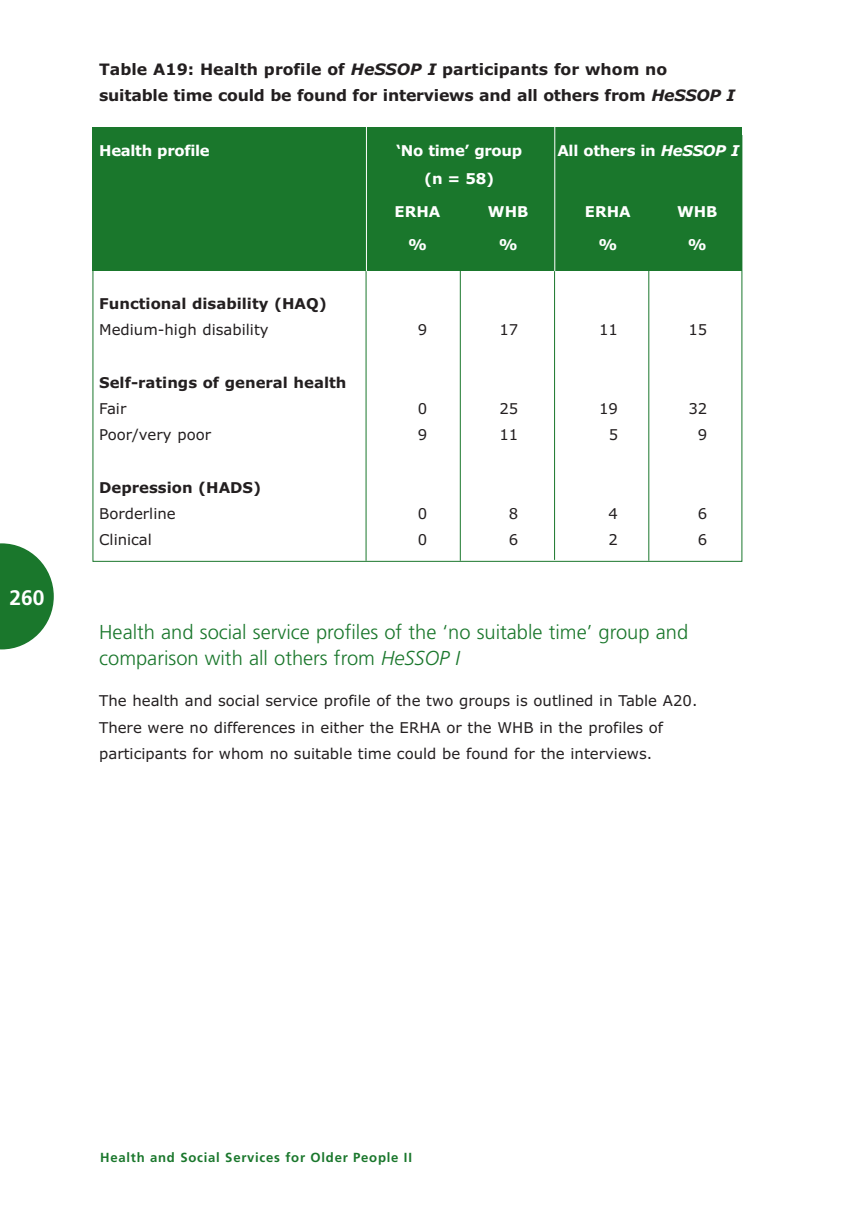
<style>
.page{position:relative;width:847px;height:1210px;background:#fff}
.page>*{position:absolute;margin:0;border:0;box-sizing:border-box;transform-origin:0 0}
.t1{font:700 21px "Frutiger";color:#fff}
.t2{font:300 20.12px/26.2px "Frutiger";color:#1a772c}
.t3{font:700 15.75px/26.2px "Verdana";letter-spacing:-.015em;color:#231f20}
.t4{font:14.88px/26.2px "Verdana";color:#231f20}
.t5{font:700 14.88px "Verdana";letter-spacing:-.02em;color:#fff}
.t6{font:700 14.88px "Verdana";color:#231f20}
.t7{font:700 13.12px "Frutiger";letter-spacing:.055em;color:#1a772c}
.s1{font-style:italic}
</style>
<div class="page">
<div style="left:92px;top:127px;width:650px;height:144px;background:#1a772c"></div>
<hr style="left:366px;top:215px;width:1px;height:345px;background:#1a772c">
<hr style="left:460px;top:215px;width:1px;height:345px;background:#1a772c">
<hr style="left:554px;top:215px;width:1px;height:345px;background:#1a772c">
<hr style="left:648px;top:215px;width:1px;height:345px;background:#1a772c">
<svg style="left:0;top:543px;width:54px;height:106px"></svg>
<hr style="left:366px;top:120px;width:1px;height:151px;background:#fff">
<hr style="left:554px;top:122px;width:1px;height:149px;background:#fff">
<h1 class="t1" style="left:9px;top:589px;width:37px">260</h1>
<p class="t3" style="left:99px;top:58px;width:638px">Table A19: Health profile of <span class="s1">HeSSOP I</span> participants for whom no suitable time could be found for interviews and all others from <span class="s1">HeSSOP I</span></p>
<p class="t5" style="left:99px;top:144px;width:112px">Health profile</p>
<p class="t5" style="left:396px;top:144px;width:127px">‘No time’ group</p>
<p class="t5" style="left:557px;top:144px;width:183px">All others in <span class="s1">HeSSOP I</span></p>
<p class="t5" style="left:424px;top:172px;width:71px">(n = 58)</p>
<p class="t5" style="left:395px;top:205px;width:47px">ERHA</p>
<p class="t5" style="left:488px;top:205px;width:42px">WHB</p>
<p class="t5" style="left:585px;top:205px;width:47px">ERHA</p>
<p class="t5" style="left:677px;top:205px;width:42px">WHB</p>
<p class="t5" style="left:408px;top:238px;width:20px">%</p>
<p class="t5" style="left:499px;top:238px;width:20px">%</p>
<p class="t5" style="left:598px;top:238px;width:20px">%</p>
<p class="t5" style="left:688px;top:238px;width:20px">%</p>
<p class="t6" style="left:99px;top:297px;width:229px">Functional disability (HAQ)</p>
<p class="t4" style="left:99px;top:318px;width:171px">Medium-high disability</p>
<p class="t4" style="left:418px;top:318px;width:11px">9</p>
<p class="t4" style="left:499px;top:318px;width:20px">17</p>
<p class="t4" style="left:599px;top:318px;width:20px">11</p>
<p class="t4" style="left:688px;top:318px;width:20px">15</p>
<p class="t6" style="left:99px;top:376px;width:249px">Self-ratings of general health</p>
<p class="t4" style="left:99px;top:396px;width:29px">Fair</p>
<p class="t4" style="left:418px;top:396px;width:11px">0</p>
<p class="t4" style="left:499px;top:396px;width:20px">25</p>
<p class="t4" style="left:599px;top:396px;width:20px">19</p>
<p class="t4" style="left:688px;top:396px;width:20px">32</p>
<p class="t4" style="left:99px;top:423px;width:113px">Poor/very poor</p>
<p class="t4" style="left:418px;top:423px;width:11px">9</p>
<p class="t4" style="left:500px;top:423px;width:20px">11</p>
<p class="t4" style="left:609px;top:423px;width:11px">5</p>
<p class="t4" style="left:698px;top:423px;width:11px">9</p>
<p class="t6" style="left:99px;top:481px;width:164px">Depression (HADS)</p>
<p class="t4" style="left:99px;top:501px;width:78px">Borderline</p>
<p class="t4" style="left:418px;top:501px;width:11px">0</p>
<p class="t4" style="left:509px;top:501px;width:11px">8</p>
<p class="t4" style="left:609px;top:501px;width:11px">4</p>
<p class="t4" style="left:698px;top:501px;width:11px">6</p>
<p class="t4" style="left:99px;top:528px;width:54px">Clinical</p>
<p class="t4" style="left:418px;top:528px;width:11px">0</p>
<p class="t4" style="left:509px;top:528px;width:11px">6</p>
<p class="t4" style="left:609px;top:528px;width:11px">2</p>
<p class="t4" style="left:698px;top:528px;width:11px">6</p>
<h2 class="t2" style="left:99px;top:620px;width:591px">Health and social service profiles of the ‘no suitable time’ group and comparison with all others from <span class="s1">HeSSOP I</span></h2>
<p class="t4" style="left:99px;top:689px;width:600px">The health and social service profile of the two groups is outlined in Table A20.<br>There were no differences in either the ERHA or the WHB in the profiles of participants for whom no suitable time could be found for the interviews.</p>
<p class="t7" style="left:100px;top:1151px;width:313px">Health and Social Services for Older People II</p>
</div>
